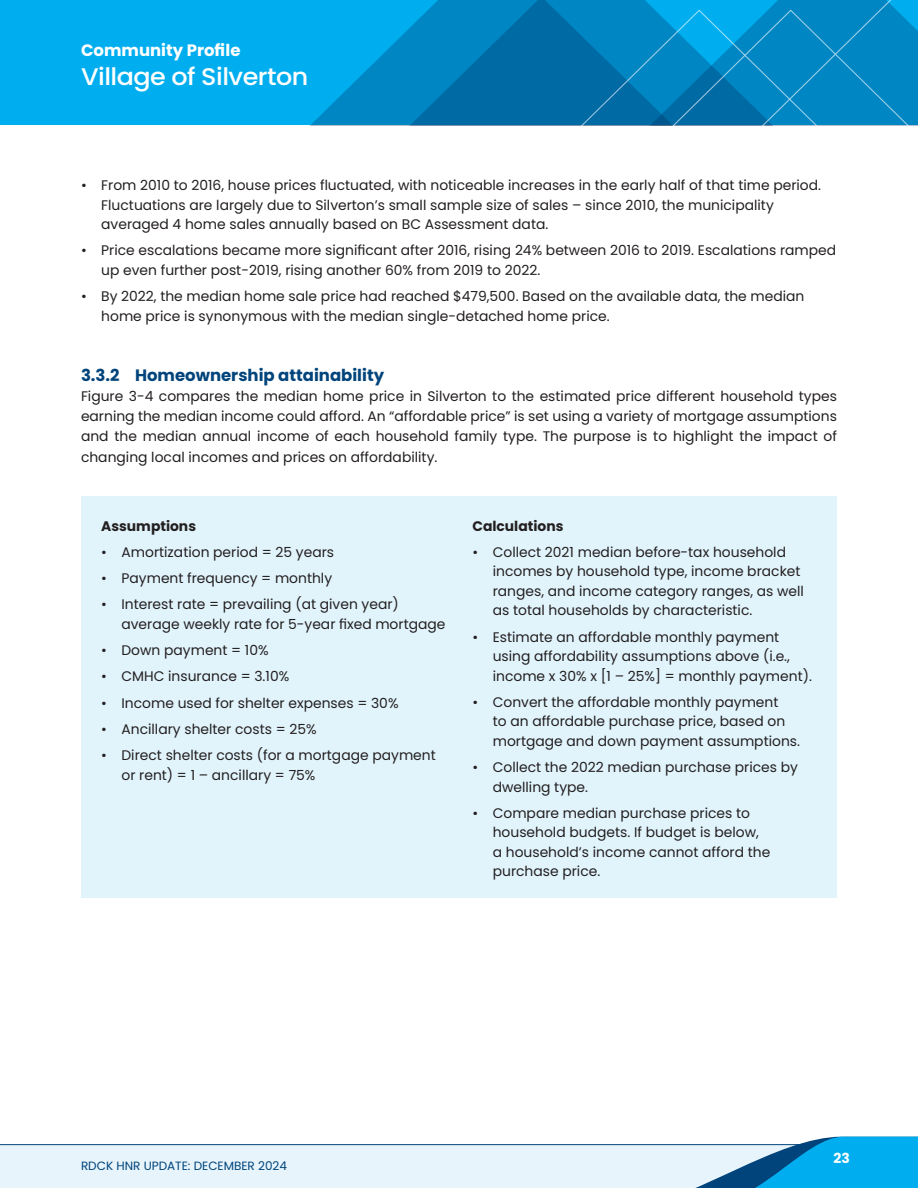
<style>
.page{position:relative;width:918px;height:1188px;background:#fff}
.page>*{position:absolute;margin:0;border:0;box-sizing:border-box;transform-origin:0 0}
.t1{font:500 24px "Poppins";letter-spacing:-.02em;color:#fff;scale:1.06 1}
.t2{font:700 16.5px "Poppins";color:#00447b}
.t3{font:700 16.5px "Poppins";color:#fff}
.t4{font:13.8px/19.5px "Poppins";color:#231f20}
.t5{font:700 13.8px "Poppins";color:#231f20}
.t6{font:700 13.8px "Poppins";color:#fff}
.t7{font:12px "Poppins";color:#00447b}
</style>
<div class="page">
<div style="left:0;top:0;width:918px;height:125px;background:#00aeef"></div>
<svg style="left:311px;top:0;width:211px;height:125px;fill:#0086c3"></svg>
<div style="left:0;top:1145px;width:918px;height:43px;background:#e7f4fc"></div>
<hr style="left:0;top:1144px;width:918px;height:1px;background:#00447b">
<svg style="left:647px;top:1137px;width:271px;height:51px"></svg>
<svg style="left:522px;top:0;width:396px;height:125px;background:#0282be"></svg>
<div style="left:81px;top:496px;width:756px;height:401px;background:#e1f4fc"></div>
<p class="t3" style="left:81px;top:41px;width:161px">Community Profile</p>
<h1 class="t1" style="left:81px;top:63px;width:216px">Village of Silverton</h1>
<p class="t4" style="left:101px;top:176px;width:721px;text-indent:-20px">• From 2010 to 2016, house prices fluctuated, with noticeable increases in the early half of that time period.<br>Fluctuations are largely due to Silverton’s small sample size of sales – since 2010, the municipality averaged 4 home sales annually based on BC Assessment data.</p>
<p class="t4" style="left:101px;top:241px;width:737px;text-indent:-20px">• Price escalations became more significant after 2016, rising 24% between 2016 to 2019. Escalations ramped up even further post-2019, rising another 60% from 2019 to 2022.</p>
<p class="t4" style="left:101px;top:287px;width:705px;text-indent:-20px">• By 2022, the median home sale price had reached $479,500. Based on the available data, the median home price is synonymous with the median single-detached home price.</p>
<p class="t2" style="left:81px;top:365px;width:305px">3.3.2 Homeownership attainability</p>
<p class="t4" style="left:81px;top:386px;width:758px;line-height:20.2px;text-align:justify">Figure 3-4 compares the median home price in Silverton to the estimated price different household types earning the median income could afford. An “affordable price” is set using a variety of mortgage assumptions and the median annual income of each household family type. The purpose is to highlight the impact of changing local incomes and prices on affordability.</p>
<p class="t5" style="left:101px;top:518px;width:96px">Assumptions</p>
<p class="t4" style="left:101px;top:542px;width:234px">• Amortization period = 25 years</p>
<p class="t4" style="left:101px;top:569px;width:232px">• Payment frequency = monthly</p>
<p class="t4" style="left:122px;top:595px;width:326px;text-indent:-20px">• Interest rate = prevailing (at given year) average weekly rate for 5-year fixed mortgage</p>
<p class="t4" style="left:101px;top:641px;width:169px">• Down payment = 10%</p>
<p class="t4" style="left:101px;top:667px;width:190px">• CMHC insurance = 3.10%</p>
<p class="t4" style="left:101px;top:693px;width:299px">• Income used for shelter expenses = 30%</p>
<p class="t4" style="left:101px;top:719px;width:217px">• Ancillary shelter costs = 25%</p>
<p class="t4" style="left:122px;top:746px;width:316px;text-indent:-20px">• Direct shelter costs (for a mortgage payment or rent) = 1 – ancillary = 75%</p>
<p class="t5" style="left:472px;top:518px;width:93px">Calculations</p>
<p class="t4" style="left:493px;top:542px;width:313px;text-indent:-20px">• Collect 2021 median before-tax household incomes by household type, income bracket ranges, and income category ranges, as well as total households by characteristic.</p>
<p class="t4" style="left:493px;top:627px;width:321px;text-indent:-20px">• Estimate an affordable monthly payment using affordability assumptions above (i.e., income x 30% x [1 – 25%] = monthly payment).</p>
<p class="t4" style="left:493px;top:692px;width:309px;text-indent:-20px">• Convert the affordable monthly payment<br>to an affordable purchase price, based on mortgage and down payment assumptions.</p>
<p class="t4" style="left:493px;top:758px;width:307px;text-indent:-20px">• Collect the 2022 median purchase prices by dwelling type.</p>
<p class="t4" style="left:493px;top:803px;width:279px;text-indent:-20px">• Compare median purchase prices to household budgets. If budget is below, a household’s income cannot afford the purchase price.</p>
<p class="t7" style="left:81px;top:1159px;width:207px">RDCK HNR UPDATE: DECEMBER 2024</p>
<p class="t6" style="left:834px;top:1151px;width:18px">23</p>
</div>
